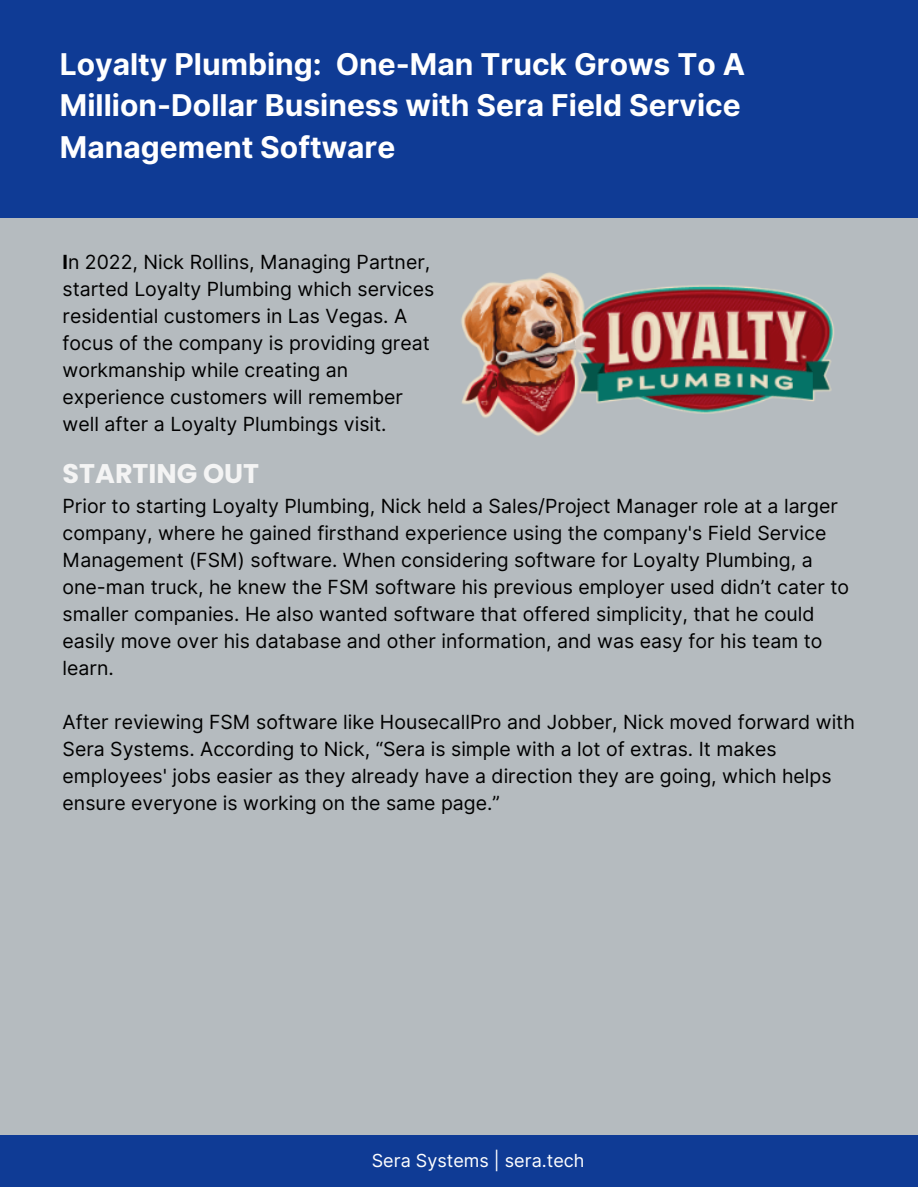
<style>
.page{position:relative;width:918px;height:1188px;background:#fff}
.page>*{position:absolute;margin:0;border:0;box-sizing:border-box;transform-origin:0 0}
.t1{font:700 30px/41.7px "Inter";color:#fff}
.t2{font:700 27px "Poppins";color:#f4f4f4}
.t3{font:19.5px/27px "Inter";color:#000}
.t4{font:18px "Inter";color:#fff}
.s1{font-weight:700}
</style>
<div class="page">
<div style="left:0;top:166px;width:918px;height:969px;background:#b5bbbf"></div>
<div style="left:0;top:0;width:918px;height:217px;background:#0f3b95"></div>
<div style="left:0;top:1135px;width:918px;height:52px;background:#0f3b95"></div>
<img style="left:461px;top:272px;width:373px;height:164px">
<p class="t1" style="left:60px;top:43px;width:687px">Loyalty Plumbing: One-Man Truck Grows To A<br>Million-Dollar Business with Sera Field Service<br>Management Software</p>
<p class="t3" style="left:63px;top:249px;width:373px"><span class="s1">I</span>n 2022, Nick Rollins, Managing Partner, started Loyalty Plumbing which services residential customers in Las Vegas. A focus of the company is providing great workmanship while creating an experience customers will remember well after a Loyalty Plumbings visit.</p>
<p class="t2" style="left:63px;top:455px;width:198px">STARTING OUT</p>
<p class="t3" style="left:63px;top:493px;width:788px">Prior to starting Loyalty Plumbing, Nick held a Sales/Project Manager role at a larger company, where he gained firsthand experience using the company's Field Service Management (FSM) software. When considering software for Loyalty Plumbing, a one-man truck, he knew the FSM software his previous employer used didn’t cater to smaller companies. He also wanted software that offered simplicity, that he could easily move over his database and other information, and was easy for his team to learn.</p>
<p class="t3" style="left:63px;top:709px;width:794px">After reviewing FSM software like HousecallPro and Jobber, Nick moved forward with Sera Systems. According to Nick, “Sera is simple with a lot of extras. It makes employees' jobs easier as they already have a direction they are going, which helps ensure everyone is working on the same page.”</p>
<p class="t4" style="left:372px;top:1149px;width:214px">Sera Systems | sera.tech</p>
</div>
